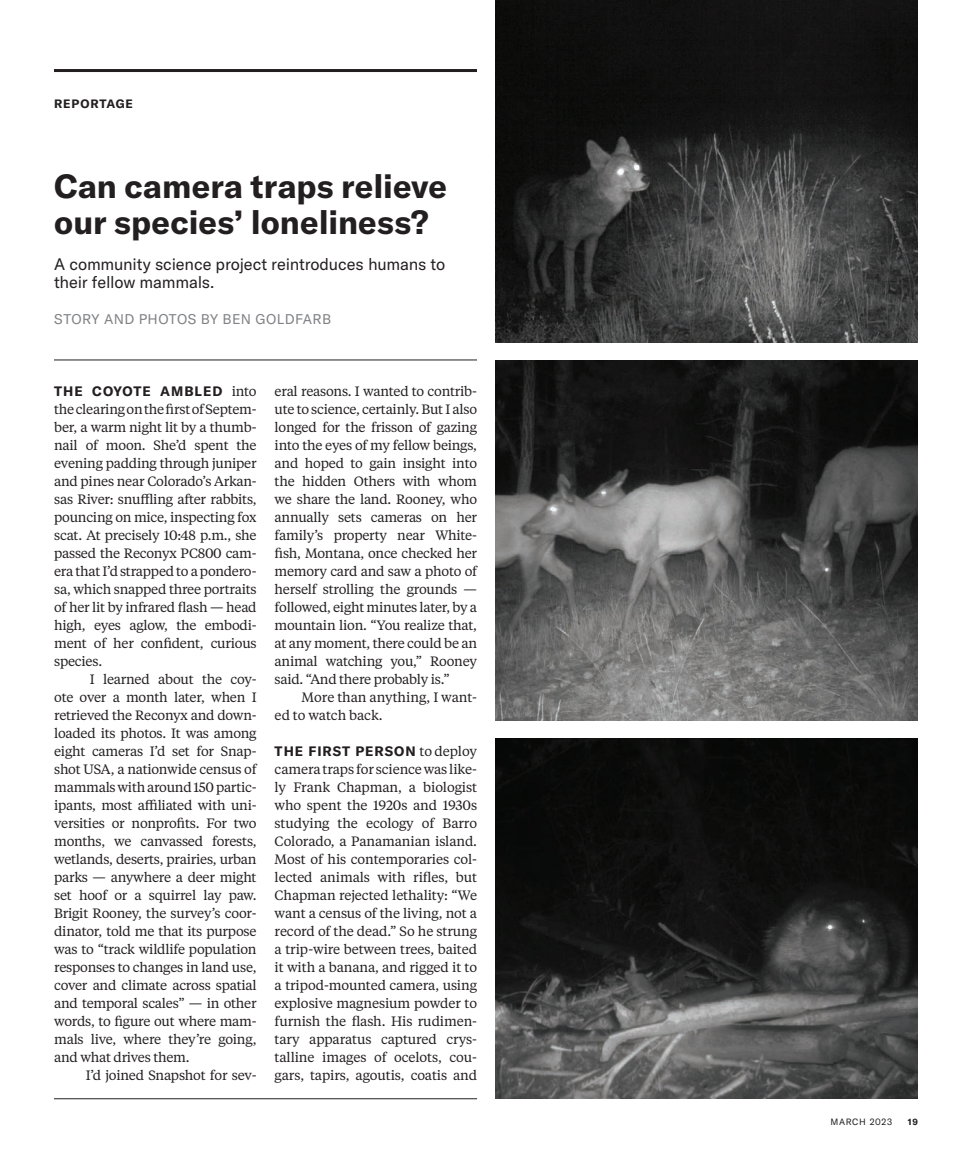
<style>
.page{position:relative;width:972px;height:1175px;background:#fff}
.page>*{position:absolute;margin:0;border:0;box-sizing:border-box;transform-origin:0 0}
.t1{font:700 33px/36px "GT America";color:#231f20}
.t2{font:16.5px/18px "GT America";letter-spacing:-.01em;color:#231f20}
.t3{font:13.8px "GT America";letter-spacing:.025em;color:#808285}
.t4{font:13.5px/18px "Tiempos Text";letter-spacing:-.02em;color:#231f20;text-align:justify}
.t5{font:700 13.5px "GT America";letter-spacing:.075em;color:#231f20}
.t6{font:700 12px "GT America";letter-spacing:.075em;color:#231f20}
.t7{font:9px "GT America";letter-spacing:.075em;color:#231f20}
.t8{font:700 9px "GT America";color:#231f20}
.s1{font-family:"Tiempos Text";font-weight:400}
</style>
<div class="page">
<img style="left:495px;top:0;width:423px;height:342px">
<hr style="left:54px;top:360px;width:423px;height:1px;background:#231f20">
<hr style="left:54px;top:1098px;width:423px;height:1px;background:#231f20">
<hr style="left:54px;top:69px;width:423px;height:3px;background:#231f20">
<img style="left:495px;top:738px;width:423px;height:360px">
<img style="left:495px;top:360px;width:423px;height:360px">
<p class="t6" style="left:54px;top:96px;width:80px">REPORTAGE</p>
<h1 class="t1" style="left:54px;top:168px;width:394px">Can camera traps relieve our species’ loneliness?</h1>
<p class="t2" style="left:54px;top:255px;width:393px">A community science project reintroduces humans to their fellow mammals.</p>
<p class="t3" style="left:54px;top:311px;width:279px">STORY AND PHOTOS BY BEN GOLDFARB</p>
<p class="t5" style="left:54px;top:383px;width:204px">THE COYOTE AMBLED <span class="s1">into</span></p>
<p class="t4" style="left:54px;top:400px;width:204px">the clearing on the first of Septem&shy;ber, a warm night lit by a thumb&shy;nail of moon. She’d spent the evening padding through juniper and pines near Colorado’s Arkan&shy;sas River: snuffling after rabbits, pouncing on mice, inspecting fox scat. At precisely 10:48 p.m., she passed the Reconyx PC800 cam&shy;era that I’d strapped to a pondero&shy;sa, which snapped three portraits of her lit by infrared flash — head high, eyes aglow, the embodi&shy;ment of her confident, curious species.</p>
<p class="t4" style="left:54px;top:670px;width:204px;text-indent:36px">I learned about the coy&shy;ote over a month later, when I retrieved the Reconyx and down&shy;loaded its photos. It was among eight cameras I’d set for Snap&shy;shot USA, a nationwide census of mammals with around 150 partic&shy;ipants, most affiliated with uni&shy;versities or nonprofits. For two months, we canvassed forests, wetlands, deserts, prairies, urban parks — anywhere a deer might set hoof or a squirrel lay paw.<br>Brigit Rooney, the survey’s coor&shy;dinator, told me that its purpose was to “track wildlife population responses to changes in land use, cover and climate across spatial and temporal scales” — in other words, to figure out where mam&shy;mals live, where they’re going, and what drives them.</p>
<p class="t4" style="left:86px;top:1065px;width:172px">I’d joined Snapshot for sev-</p>
<p class="t4" style="left:275px;top:381px;width:204px">eral reasons. I wanted to contrib&shy;ute to science, certainly. But I also longed for the frisson of gazing into the eyes of my fellow beings, and hoped to gain insight into the hidden Others with whom we share the land. Rooney, who annually sets cameras on her family’s property near White&shy;fish, Montana, once checked her memory card and saw a photo of herself strolling the grounds — followed, eight minutes later, by a mountain lion. “You realize that, at any moment, there could be an animal watching you,” Rooney said. “And there probably is.”</p>
<p class="t4" style="left:275px;top:687px;width:204px;text-indent:27px">More than anything, I want&shy;ed to watch back.</p>
<p class="t5" style="left:275px;top:743px;width:204px">THE FIRST PERSON <span class="s1">to deploy</span></p>
<p class="t4" style="left:275px;top:759px;width:204px">camera traps for science was like&shy;ly Frank Chapman, a biologist who spent the 1920s and 1930s studying the ecology of Barro Colorado, a Panamanian island.<br>Most of his contemporaries col&shy;lected animals with rifles, but Chapman rejected lethality: “We want a census of the living, not a record of the dead.” So he strung a trip-wire between trees, baited it with a banana, and rigged it to a tripod-mounted camera, using explosive magnesium powder to furnish the flash. His rudimen&shy;tary apparatus captured crys&shy;talline images of ocelots, cou&shy;gars, tapirs, agoutis, coatis and</p>
<p class="t7" style="left:830px;top:1117px;width:63px">MARCH 2023</p>
<p class="t8" style="left:908px;top:1116px;width:12px">19</p>
</div>
